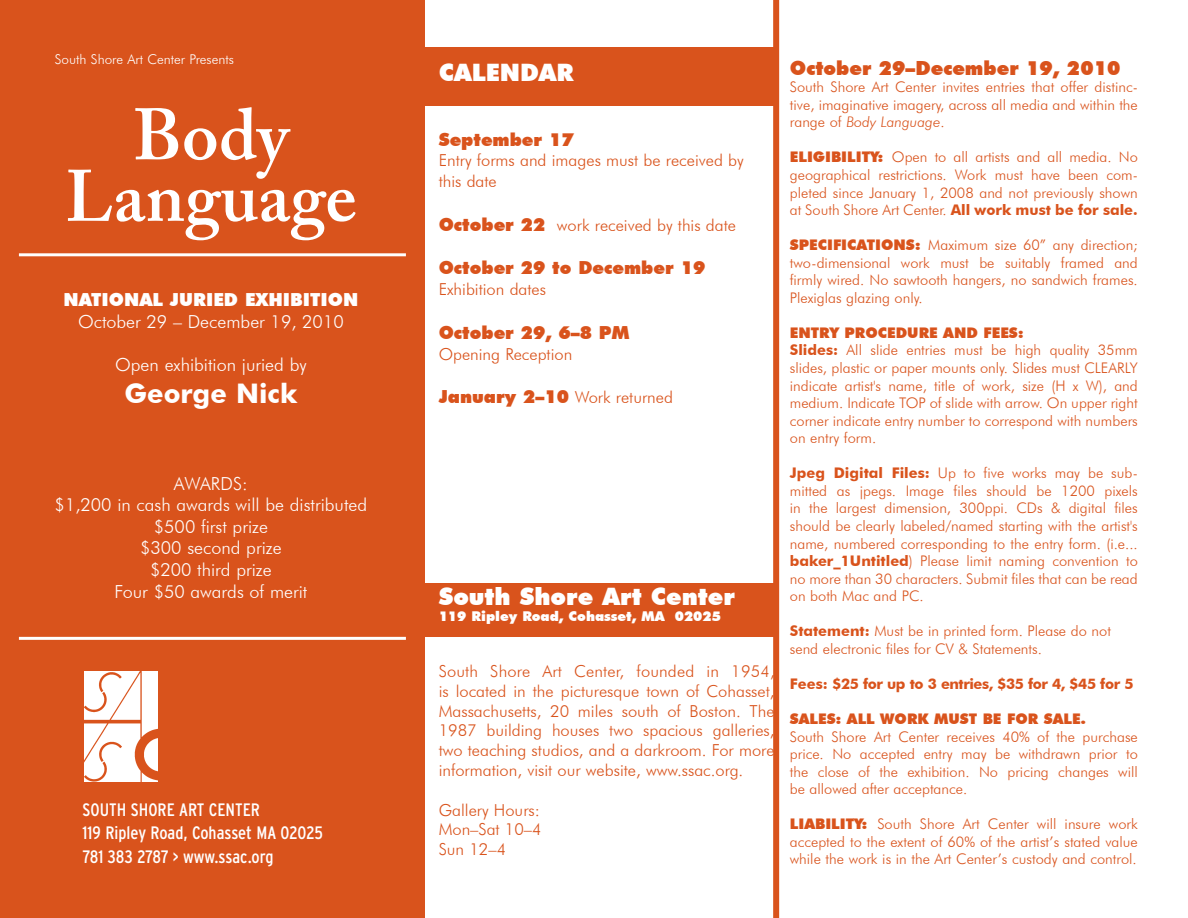
<style>
.page{position:relative;width:1188px;height:918px;background:#fff}
.page>*{position:absolute;margin:0;border:0;box-sizing:border-box;transform-origin:0 0}
.t1{font:600 72px/61.5px "Adobe Caslon Pro";color:#fff;text-align:center}
.t2{font:700 27px "Futura BT";color:#fff}
.t3{font:900 24px "Futura BT";color:#fff}
.t4{font:900 19.5px "Futura BT";color:#d9531c}
.t5{font:300 18px "Futura BT";color:#fff}
.t6{font:condensed 18px "Interstate";color:#fff}
.t7{font:900 18px "Futura BT";color:#d9531c}
.t8{font:900 18px "Futura BT";color:#fff}
.t9{font:300 16.5px/19.8px "Futura BT";color:#d9531c}
.t10{font:300 14.7px/17.5px "Futura BT";color:#d9531c;text-align:justify}
.t11{font:900 14.7px "Futura BT";color:#d9531c}
.t12{font:700 14.7px "Futura BT";letter-spacing:-.03em;color:#d9531c}
.t13{font:900 13.5px "Futura BT";color:#fff}
.t14{font:300 13.5px "Futura BT";color:#fff}
.s1{font-weight:900;font-size:18px}
.s2{font-style:italic}
.s3{font-weight:900}
.s4{font-weight:700}
</style>
<div class="page">
<div style="left:0;top:0;width:425px;height:918px;background:#d9531c"></div>
<div style="left:425px;top:583px;width:351px;height:54px;background:#d9531c"></div>
<div style="left:410px;top:47px;width:366px;height:59px;background:#d9531c"></div>
<img style="left:84px;top:672px;width:74px;height:110px">
<hr style="left:19px;top:637px;width:387px;height:3px;background:#fff">
<hr style="left:19px;top:253px;width:387px;height:3px;background:#fff">
<div style="left:773px;top:0;width:6px;height:918px;background:#d9531c"></div>
<p class="t14" style="left:55px;top:51px;width:181px">South Shore Art Center Presents</p>
<p class="t1" style="left:65px;top:104px;width:293px">Body<br>Language</p>
<p class="t8" style="left:64px;top:289px;width:296px">NATIONAL JURIED EXHIBITION</p>
<p class="t5" style="left:78px;top:310px;width:267px">October 29 – December 19, 2010</p>
<p class="t5" style="left:115px;top:353px;width:193px">Open exhibition juried by</p>
<p class="t2" style="left:124px;top:377px;width:174px">George Nick</p>
<p class="t5" style="left:174px;top:472px;width:75px">AWARDS:</p>
<p class="t5" style="left:55px;top:494px;width:314px">$1,200 in cash awards will be distributed</p>
<p class="t5" style="left:154px;top:515px;width:116px">$500 first prize</p>
<p class="t5" style="left:140px;top:537px;width:143px">$300 second prize</p>
<p class="t5" style="left:150px;top:559px;width:123px">$200 third prize</p>
<p class="t5" style="left:114px;top:580px;width:195px">Four $50 awards of merit</p>
<p class="t6" style="left:83px;top:800px;width:179px">SOUTH SHORE ART CENTER</p>
<p class="t6" style="left:83px;top:822px;width:242px">119 Ripley Road, Cohasset MA 02025</p>
<p class="t6" style="left:83px;top:846px;width:192px">781 383 2787 &gt; www.ssac.org</p>
<p class="t3" style="left:439px;top:58px;width:136px">CALENDAR</p>
<p class="t7" style="left:439px;top:129px;width:137px">September 17</p>
<p class="t9" style="left:439px;top:149px;width:307px;line-height:21.6px">Entry forms and images must be received by this date</p>
<p class="t9" style="left:439px;top:215px;width:299px"><span class="s1">October 22</span> work received by this date</p>
<p class="t7" style="left:439px;top:257px;width:268px">October 29 to December 19</p>
<p class="t9" style="left:439px;top:280px;width:109px">Exhibition dates</p>
<p class="t7" style="left:439px;top:321px;width:192px">October 29, 6–8 PM</p>
<p class="t9" style="left:439px;top:344px;width:135px">Opening Reception</p>
<p class="t9" style="left:439px;top:388px;width:236px"><span class="s1">January 2–10</span> Work returned</p>
<p class="t3" style="left:439px;top:582px;width:298px">South Shore Art Center</p>
<p class="t13" style="left:439px;top:608px;width:284px">119 Ripley Road, Cohasset, MA 02025</p>
<p class="t9" style="left:439px;top:661px;width:338px;text-align:justify">South Shore Art Center, founded in 1954, is located in the picturesque town of Cohasset, Massachusetts, 20 miles south of Boston. The 1987 building houses two spacious galleries, two teaching studios, and a darkroom. For more information, visit our website, www.ssac.org.</p>
<p class="t9" style="left:439px;top:800px;width:103px">Gallery Hours:</p>
<p class="t9" style="left:439px;top:820px;width:105px">Mon–Sat 10–4</p>
<p class="t9" style="left:439px;top:839px;width:69px">Sun 12–4</p>
<p class="t4" style="left:790px;top:56px;width:332px">October 29–December 19, 2010</p>
<p class="t10" style="left:790px;top:78px;width:350px">South Shore Art Center invites entries that offer distinc&shy;tive, imaginative imagery, across all media and within the range of <span class="s2">Body Language</span>.</p>
<p class="t10" style="left:790px;top:148px;width:350px"><span class="s3">ELIGIBILITY:</span> Open to all artists and all media. No geographical restrictions. Work must have been com&shy;pleted since January 1, 2008 and not previously shown at South Shore Art Center. <span class="s4">All work must be for sale.</span></p>
<p class="t10" style="left:790px;top:236px;width:350px"><span class="s3">SPECIFICATIONS:</span> Maximum size 60” any direction; two-dimensional work must be suitably framed and firmly wired. No sawtooth hangers, no sandwich frames.<br>Plexiglas glazing only.</p>
<p class="t11" style="left:790px;top:324px;width:235px">ENTRY PROCEDURE AND FEES:</p>
<p class="t10" style="left:790px;top:341px;width:350px"><span class="s4">Slides:</span> All slide entries must be high quality 35mm slides, plastic or paper mounts only. Slides must CLEARLY indicate artist's name, title of work, size (H x W), and medium. Indicate TOP of slide with arrow. On upper right corner indicate entry number to correspond with numbers on entry form.</p>
<p class="t10" style="left:790px;top:464px;width:350px"><span class="s4">Jpeg Digital Files:</span> Up to five works may be sub&shy;mitted as jpegs. Image files should be 1200 pixels in the largest dimension, 300ppi. CDs &amp; digital files should be clearly labeled/named starting with the artist's name, numbered corresponding to the entry form. (i.e... <span class="s4">baker_1Untitled</span>) Please limit naming convention to no more than 30 characters. Submit files that can be read on both Mac and PC.</p>
<p class="t10" style="left:790px;top:622px;width:323px"><span class="s4">Statement:</span> Must be in printed form. Please do not send electronic files for CV &amp; Statements.</p>
<p class="t12" style="left:790px;top:675px;width:345px">Fees: $25 for up to 3 entries, $35 for 4, $45 for 5</p>
<p class="t11" style="left:790px;top:710px;width:298px">SALES: ALL WORK MUST BE FOR SALE.</p>
<p class="t10" style="left:790px;top:727px;width:350px">South Shore Art Center receives 40% of the purchase price. No accepted entry may be withdrawn prior to the close of the exhibition. No pricing changes will be allowed after acceptance.</p>
<p class="t10" style="left:790px;top:815px;width:350px"><span class="s3">LIABILITY:</span> South Shore Art Center will insure work accepted to the extent of 60% of the artist’s stated value while the work is in the Art Center’s custody and control.</p>
</div>
